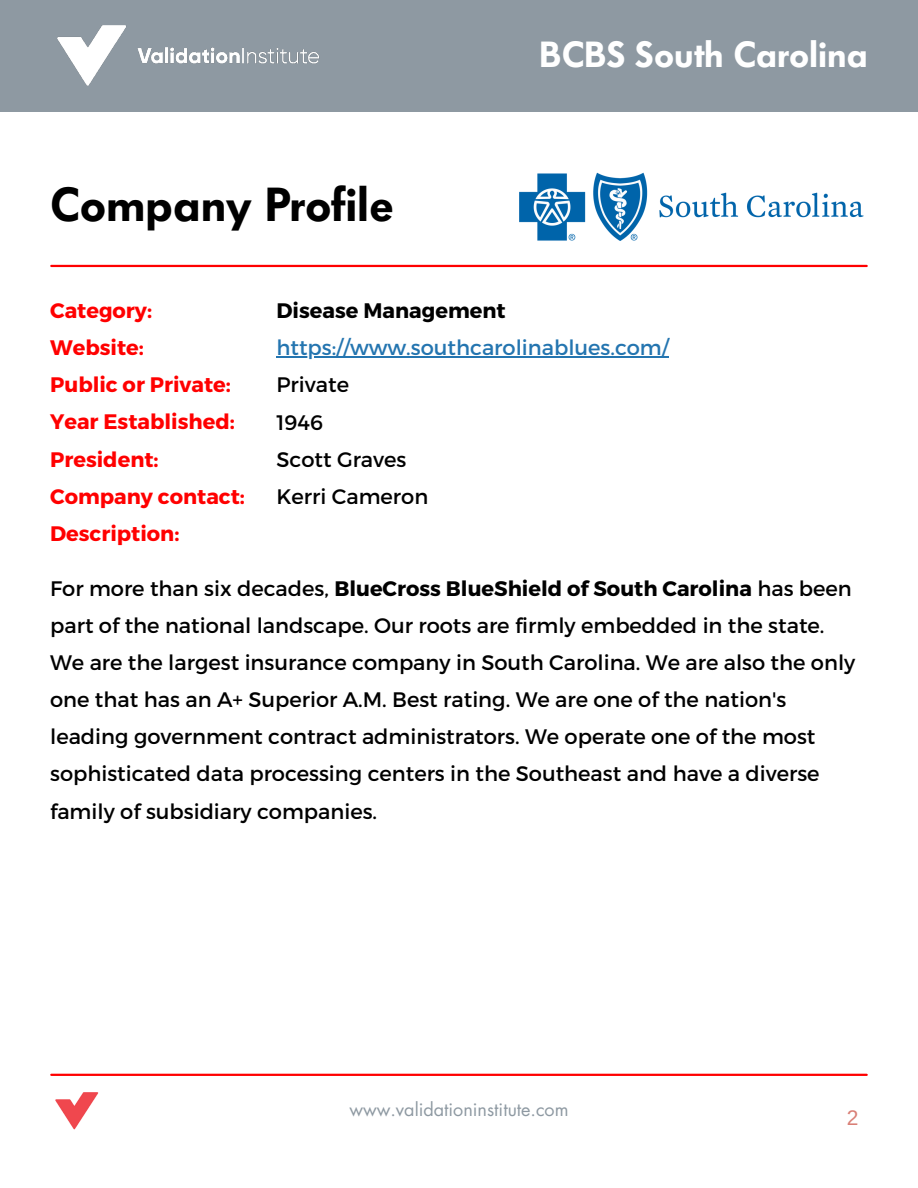
<style>
.page{position:relative;width:918px;height:1188px;background:#fff}
.page>*{position:absolute;margin:0;border:0;box-sizing:border-box;transform-origin:0 0}
.t1{font:600 47.25px "Futura BQ";color:#000}
.t2{font:600 36px "Futura BQ";color:#fff}
.t3{font:21px/37.2px "Montserrat";color:#000}
.t4{font:700 21px/37px "Montserrat";color:#f00}
.t5{font:21px/37.2px "Montserrat";color:#2475b0}
.t6{font:700 21px "Montserrat";color:#000}
.t7{font:21px "Arimo";color:#d97f76}
.t8{font:18px "Futura LT";color:#8e99a2}
.s1{color:#000}
.s2{font-weight:700}
</style>
<div class="page">
<div style="left:0;top:0;width:918px;height:112px;background:#8e99a2"></div>
<img style="left:57px;top:25px;width:262px;height:61px">
<hr style="left:51px;top:1074px;width:816px;height:2px;background:#f00">
<img style="left:55px;top:1092px;width:44px;height:38px">
<hr style="left:51px;top:265px;width:816px;height:2px;background:#f00">
<img style="left:519px;top:172px;width:345px;height:69px">
<hr style="left:276px;top:356px;width:393px;height:2px;background:#2475b0">
<p class="t1" style="left:50px;top:177px;width:345px">Company Profile</p>
<h2 class="t2" style="left:539px;top:33px;width:330px">BCBS South Carolina</h2>
<h4 class="t4" style="left:50px;top:291px;width:196px">Category:<br>Website:<br>Public or Private:<br>Year Established:<br>President:<br>Company contact:<br>Description:</h4>
<h3 class="t6" style="left:276px;top:297px;width:231px">Disease Management</h3>
<h4 class="t5" style="left:276px;top:328px;width:394px">https://www.southcarolinablues.com/<br><span class="s1">Private<br>1946<br>Scott Graves<br>Kerri Cameron</span></h4>
<p class="t3" style="left:50px;top:569px;width:807px">For more than six decades, <span class="s2">BlueCross BlueShield of South Carolina</span> has been part of the national landscape. Our roots are firmly embedded in the state.<br>We are the largest insurance company in South Carolina. We are also the only one that has an A+ Superior A.M. Best rating. We are one of the nation's leading government contract administrators. We operate one of the most sophisticated data processing centers in the Southeast and have a diverse family of subsidiary companies.</p>
<p class="t8" style="left:349px;top:1098px;width:221px">www.validationinstitute.com</p>
<p class="t7" style="left:847px;top:1106px;width:13px">2</p>
</div>
